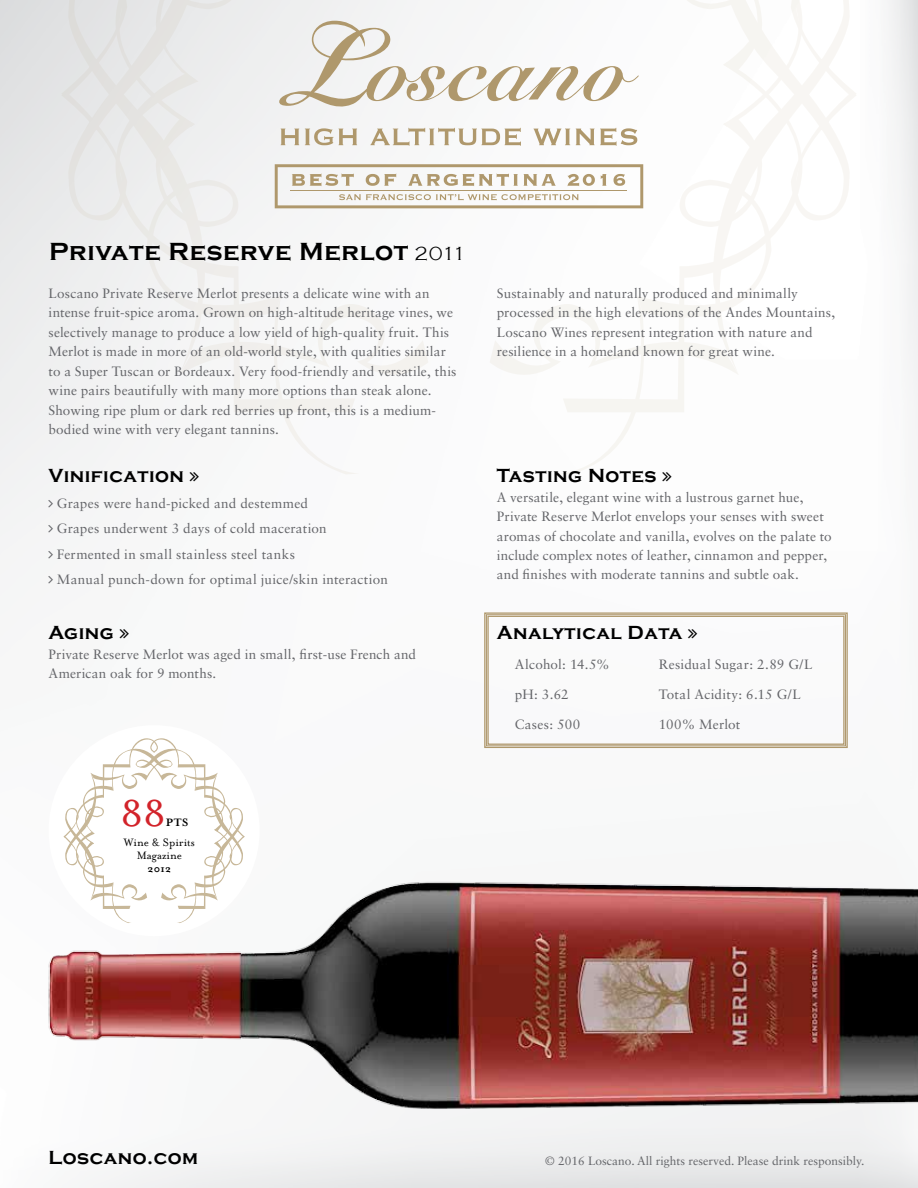
<style>
.page{position:relative;width:918px;height:1188px;background:#fff}
.page>*{position:absolute;margin:0;border:0;box-sizing:border-box;transform-origin:0 0}
.t1{font:43.05px "Mrs Eaves Roman";color:#d2232a}
.t2{font:700 25.5px "Copperplate Gothic";letter-spacing:.025em;color:#000}
.t3{font:700 19.5px "Copperplate Gothic";letter-spacing:.025em;color:#000}
.t4{font:13.5px/19.5px "Sabon LT Std";letter-spacing:.01em;color:#646569}
.t5{font:12.3px/12.3px "Mrs Eaves Roman";color:#000;text-align:center}
.t6{font:700 12.3px "Mrs Eaves";color:#000}
.t7{font:12px "Sabon LT Std";color:#646569}
.t8{font:700 10.95px "Mrs Eaves";color:#000}
.s1{font-weight:300;font-size:19.5px}
</style>
<div class="page">
<img style="left:0;top:783px;width:918px;height:405px">
<div style="left:49px;top:725px;width:211px;height:211px;background:#fff;border-radius:50%"></div>
<svg style="left:63px;top:738px;width:182px;height:185px"></svg>
<svg style="left:484px;top:612px;width:364px;height:137px"></svg>
<div style="left:486px;top:614px;width:360px;height:132px;border:1px solid #af986c"></div>
<div style="left:487px;top:616px;width:358px;height:129px;border:1px solid #af986c"></div>
<svg style="left:49px;top:499px;width:4px;height:8px"></svg>
<svg style="left:688px;top:629px;width:9px;height:10px"></svg>
<svg style="left:60px;top:0;width:797px;height:481px"></svg>
<h2 class="t2" style="left:49px;top:237px;width:419px">Private Reserve Merlot <span class="s1">2011</span></h2>
<p class="t4" style="left:49px;top:283px;width:409px">Loscano Private Reserve Merlot presents a delicate wine with an intense fruit-spice aroma. Grown on high-altitude heritage vines, we selectively manage to produce a low yield of high-quality fruit. This Merlot is made in more of an old-world style, with qualities similar to a Super Tuscan or Bordeaux. Very food-friendly and versatile, this wine pairs beautifully with many more options than steak alone.<br>Showing ripe plum or dark red berries up front, this is a medium&shy;bodied wine with very elegant tannins.</p>
<h3 class="t3" style="left:49px;top:465px;width:137px">Vinification</h3>
<p class="t4" style="left:57px;top:490px;width:333px;line-height:25.5px">Grapes were hand-picked and destemmed<br>Grapes underwent 3 days of cold maceration Fermented in small stainless steel tanks<br>Manual punch-down for optimal juice/skin interaction</p>
<h3 class="t3" style="left:49px;top:622px;width:67px">Aging</h3>
<p class="t4" style="left:49px;top:644px;width:369px">Private Reserve Merlot was aged in small, first-use French and<br>American oak for 9 months.</p>
<h1 class="t1" style="left:120px;top:790px;width:47px">88</h1>
<p class="t6" style="left:166px;top:815px;width:24px">PTS</p>
<p class="t5" style="left:124px;top:837px;width:72px">Wine &amp; Spirits<br>Magazine</p>
<p class="t8" style="left:148px;top:862px;width:25px">2012</p>
<p class="t4" style="left:497px;top:283px;width:340px">Sustainably and naturally produced and minimally processed in the high elevations of the Andes Mountains, Loscano Wines represent integration with nature and resilience in a homeland known for great wine.</p>
<h3 class="t3" style="left:497px;top:465px;width:161px">Tasting Notes</h3>
<p class="t4" style="left:497px;top:487px;width:336px">A versatile, elegant wine with a lustrous garnet hue, Private Reserve Merlot envelops your senses with sweet aromas of chocolate and vanilla, evolves on the palate to include complex notes of leather, cinnamon and pepper, and finishes with moderate tannins and subtle oak.</p>
<h3 class="t3" style="left:497px;top:622px;width:187px">Analytical Data</h3>
<p class="t4" style="left:515px;top:655px;width:97px">Alcohol: 14.5%</p>
<p class="t4" style="left:659px;top:655px;width:155px">Residual Sugar: 2.89 G/L</p>
<p class="t4" style="left:515px;top:685px;width:56px">pH: 3.62</p>
<p class="t4" style="left:659px;top:685px;width:143px">Total Acidity: 6.15 G/L</p>
<p class="t4" style="left:515px;top:715px;width:67px">Cases: 500</p>
<p class="t4" style="left:659px;top:715px;width:83px">100% Merlot</p>
<h3 class="t3" style="left:49px;top:1147px;width:151px">Loscano.com</h3>
<p class="t7" style="left:545px;top:1154px;width:321px">© 2016 Loscano. All rights reserved. Please drink responsibly.</p>
</div>
